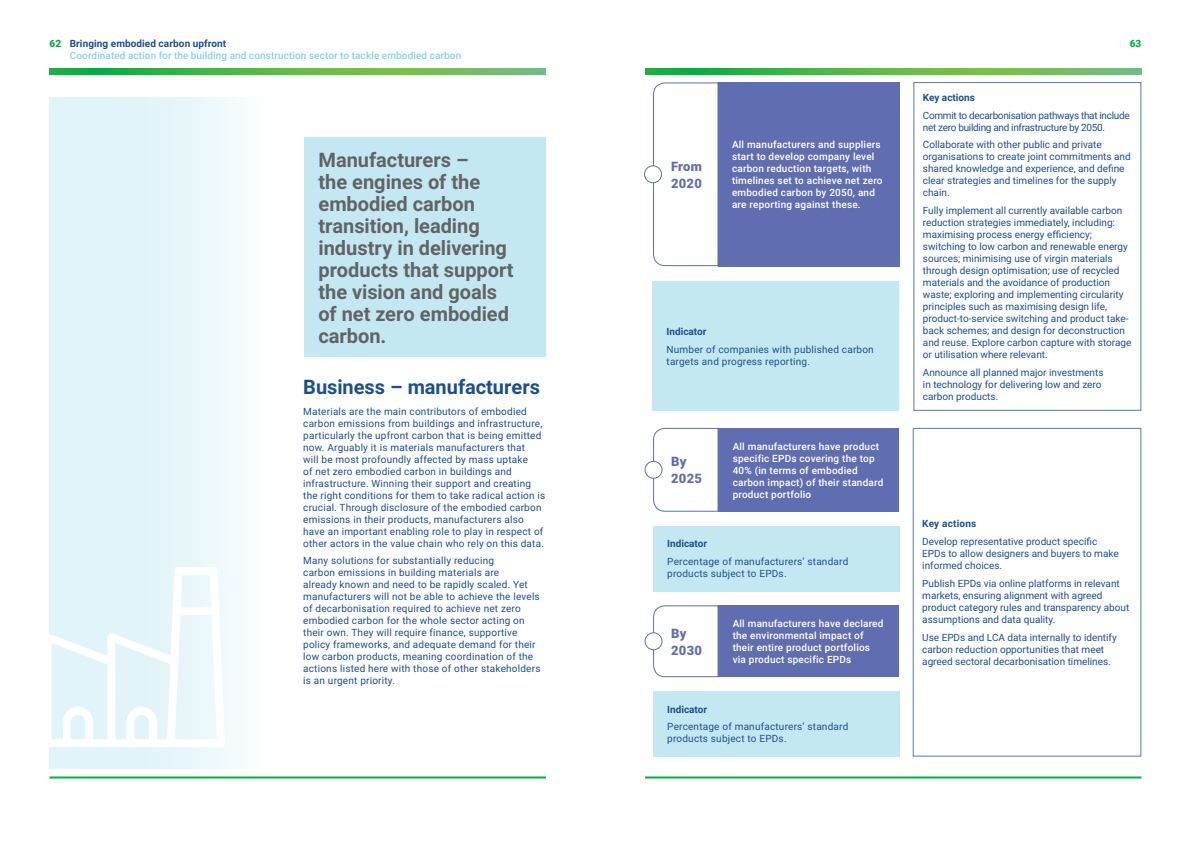
<style>
.page{position:relative;width:1191px;height:842px;background:#fff}
.page>*{position:absolute;margin:0;border:0;box-sizing:border-box;transform-origin:0 0}
.Sub_Header_Grey_High{font:700 20px/22px "Roboto";color:#636366}
.Sub_Header_Blue{font:700 20px "Roboto";color:#1d4f8f}
.t1{font:900 13px/17px "Roboto";letter-spacing:.02em;color:#616db1}
.Body{font:10px/12px "Roboto";letter-spacing:.02em;color:#1d4f8f}
.Body-2{font:10px/12px "Roboto";color:#1d4f8f}
.Body-3{font:500 10px/12px "Roboto";letter-spacing:.02em;color:#fff}
.Body-4{font:10px/12px "Roboto";letter-spacing:-.03em;color:#1d4f8f}
.t2{font:500 10px "Roboto";letter-spacing:.01em;color:#89d1e5}
.Body-5{font:700 10px "Roboto";color:#1d4f8f}
.Body-6{font:700 10px "Roboto";letter-spacing:.02em;color:#1d4f8f}
.t3{font:900 10px "Roboto";color:#00ae41}
.s1{font-weight:900;color:#00ae41}
</style>
<div class="page">
<svg style="left:645px;top:68px;width:496px;height:6px;background:#50b94c"></svg>
<svg style="left:50px;top:68px;width:496px;height:6px;background:#50b94c"></svg>
<hr style="left:645px;top:776px;width:496px;height:2px;background:#00ae41">
<hr style="left:50px;top:776px;width:496px;height:2px;background:#00ae41">
<div style="left:304px;top:138px;width:242px;height:219px;background:#c4e8f2"></div>
<div style="left:50px;top:97px;width:215px;height:671px;background:linear-gradient(to right,#dbf2f8,#f5fbfc)"></div>
<svg style="left:49px;top:567px;width:176px;height:180px"></svg>
<svg style="left:652px;top:82px;width:67px;height:185px"></svg>
<svg style="left:652px;top:427px;width:66px;height:85px"></svg>
<svg style="left:652px;top:605px;width:67px;height:73px"></svg>
<div style="left:718px;top:82px;width:181px;height:184px;background:#616db1"></div>
<div style="left:718px;top:428px;width:181px;height:84px;background:#616db1"></div>
<div style="left:718px;top:605px;width:181px;height:72px;background:#616db1"></div>
<div style="left:652px;top:281px;width:247px;height:130px;background:#c4e8f2"></div>
<div style="left:653px;top:526px;width:246px;height:65px;background:#c4e8f2"></div>
<div style="left:653px;top:691px;width:246px;height:66px;background:#c4e8f2"></div>
<div style="left:913px;top:82px;width:228px;height:329px;border:1px solid #557bab"></div>
<div style="left:912px;top:428px;width:229px;height:329px;border:1px solid #557bab"></div>
<div style="left:644px;top:166px;width:17px;height:17px;background:#fff;border-radius:50%"></div>
<div style="left:644px;top:165px;width:18px;height:18px;border:1px solid #616db1;border-radius:50%"></div>
<div style="left:645px;top:461px;width:17px;height:17px;background:#fff;border-radius:50%"></div>
<div style="left:644px;top:461px;width:18px;height:18px;border:1px solid #616db1;border-radius:50%"></div>
<div style="left:645px;top:633px;width:17px;height:17px;background:#fff;border-radius:50%"></div>
<div style="left:644px;top:632px;width:18px;height:18px;border:1px solid #616db1;border-radius:50%"></div>
<p class="Body-5" style="left:50px;top:36px;width:178px"><span class="s1">62</span> Bringing embodied carbon upfront</p>
<p class="t3" style="left:1129px;top:36px;width:13px">63</p>
<p class="t2" style="left:70px;top:48px;width:393px">Coordinated action for the building and construction sector to tackle embodied carbon</p>
<p class="Body-3" style="left:732px;top:138px;width:152px">All manufacturers and suppliers start to develop company level carbon reduction targets, with timelines set to achieve net zero embodied carbon by 2050, and are reporting against these.</p>
<p class="Sub_Header_Grey_High" style="left:318px;top:148px;width:197px">Manufacturers –<br>the engines of the embodied carbon transition, leading industry in delivering products that support the vision and goals of net zero embodied carbon.</p>
<p class="t1" style="left:671px;top:157px;width:32px">From<br>2020</p>
<p class="Body-5" style="left:666px;top:324px;width:41px">Indicator</p>
<p class="Body" style="left:666px;top:343px;width:209px">Number of companies with published carbon targets and progress reporting.</p>
<p class="Sub_Header_Blue" style="left:303px;top:373px;width:238px">Business – manufacturers</p>
<p class="Body" style="left:303px;top:405px;width:244px">Materials are the main contributors of embodied carbon emissions from buildings and infrastructure, particularly the upfront carbon that is being emitted now. Arguably it is materials manufacturers that<br>will be most profoundly affected by mass uptake<br>of net zero embodied carbon in buildings and infrastructure. Winning their support and creating the right conditions for them to take radical action is crucial. Through disclosure of the embodied carbon emissions in their products, manufacturers also have an important enabling role to play in respect of other actors in the value chain who rely on this data.</p>
<p class="Body" style="left:303px;top:554px;width:239px">Many solutions for substantially reducing<br>carbon emissions in building materials are<br>already known and need to be rapidly scaled. Yet manufacturers will not be able to achieve the levels of decarbonisation required to achieve net zero embodied carbon for the whole sector acting on their own. They will require finance, supportive policy frameworks, and adequate demand for their low carbon products, meaning coordination of the actions listed here with those of other stakeholders is an urgent priority.</p>
<p class="t1" style="left:671px;top:453px;width:32px">By<br>2025</p>
<p class="Body-3" style="left:732px;top:440px;width:152px">All manufacturers have product specific EPDs covering the top<br>40% (in terms of embodied carbon impact) of their standard product portfolio</p>
<p class="Body-5" style="left:667px;top:537px;width:41px">Indicator</p>
<p class="Body" style="left:667px;top:555px;width:182px">Percentage of manufacturers’ standard products subject to EPDs.</p>
<p class="t1" style="left:671px;top:624px;width:32px">By<br>2030</p>
<p class="Body-3" style="left:732px;top:617px;width:152px">All manufacturers have declared the environmental impact of their entire product portfolios via product specific EPDs</p>
<p class="Body-5" style="left:667px;top:702px;width:41px">Indicator</p>
<p class="Body" style="left:667px;top:720px;width:182px">Percentage of manufacturers’ standard products subject to EPDs.</p>
<p class="Body-5" style="left:923px;top:90px;width:54px">Key actions</p>
<p class="Body-4" style="left:923px;top:109px;width:208px">Commit to decarbonisation pathways that include net zero building and infrastructure by 2050.</p>
<p class="Body-2" style="left:923px;top:138px;width:209px">Collaborate with other public and private organisations to create joint commitments and shared knowledge and experience, and define clear strategies and timelines for the supply chain.</p>
<p class="Body-2" style="left:923px;top:204px;width:210px">Fully implement all currently available carbon reduction strategies immediately, including: maximising process energy efficiency; switching to low carbon and renewable energy sources; minimising use of virgin materials through design optimisation; use of recycled materials and the avoidance of production waste; exploring and implementing circularity principles such as maximising design life, product-to-service switching and product take&shy;back schemes; and design for deconstruction and reuse. Explore carbon capture with storage or utilisation where relevant.</p>
<p class="Body-2" style="left:923px;top:366px;width:182px">Announce all planned major investments in technology for delivering low and zero carbon products.</p>
<p class="Body-6" style="left:922px;top:517px;width:56px">Key actions</p>
<p class="Body-2" style="left:922px;top:535px;width:198px">Develop representative product specific<br>EPDs to allow designers and buyers to make informed choices.</p>
<p class="Body-2" style="left:922px;top:577px;width:208px">Publish EPDs via online platforms in relevant markets, ensuring alignment with agreed product category rules and transparency about assumptions and data quality.</p>
<p class="Body-2" style="left:922px;top:631px;width:196px">Use EPDs and LCA data internally to identify carbon reduction opportunities that meet agreed sectoral decarbonisation timelines.</p>
</div>
